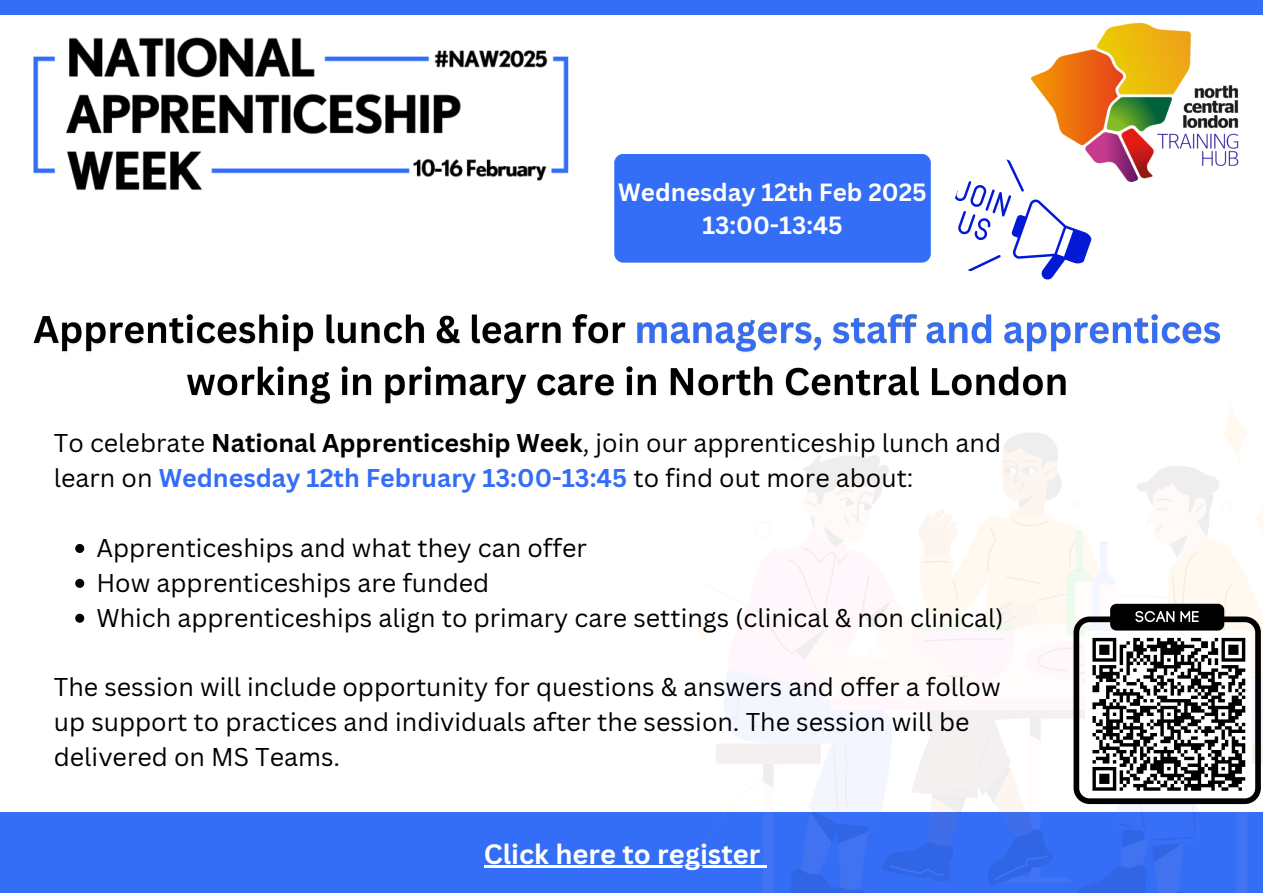
<style>
.page{position:relative;width:1263px;height:893px;background:#fff}
.page>*{position:absolute;margin:0;border:0;box-sizing:border-box;transform-origin:0 0}
.t1{font:700 27.22px "Canva Sans";color:#fff}
.t2{font:25.05px/34.9px "Canva Sans";color:#000}
.t3{font:700 24.22px "Canva Sans";color:#fff}
.s1{font-weight:700}
.s2{font-weight:700;color:#346ef7}
</style>
<div class="page">
<img style="left:33px;top:37px;width:536px;height:153px">
<div style="left:0;top:812px;width:1263px;height:81px;background:#346ef7"></div>
<hr style="left:484px;top:866px;width:276px;height:2px;background:#fff">
<img style="left:694px;top:402px;width:569px;height:491px">
<svg style="left:955px;top:159px;width:137px;height:121px"></svg>
<img style="left:1031px;top:24px;width:207px;height:157px">
<div style="left:614px;top:154px;width:317px;height:109px;background:#346ef7;border-radius:9px"></div>
<div style="left:0;top:0;width:1263px;height:15px;background:#346ef7"></div>
<div style="left:1110px;top:604px;width:114px;height:26px;background:#000;border-radius:6px"></div>
<svg style="left:1073px;top:611px;width:188px;height:193px"></svg>
<img style="left:33px;top:314px;width:1197px;height:94px">
<svg style="left:75px;top:544px;width:9px;height:9px"></svg>
<svg style="left:75px;top:579px;width:9px;height:9px"></svg>
<svg style="left:75px;top:614px;width:9px;height:9px"></svg>
<p class="t3" style="left:618px;top:175px;width:310px">Wednesday 12th Feb 2025</p>
<p class="t3" style="left:702px;top:208px;width:142px">13:00-13:45</p>
<p class="t2" style="left:54px;top:425px;width:949px">To celebrate <span class="s1">National Apprenticeship Week</span>, join our apprenticeship lunch and learn on <span class="s2">Wednesday 12th February 13:00-13:45</span> to find out more about:</p>
<p class="t2" style="left:96px;top:530px;width:492px">Apprenticeships and what they can offer</p>
<p class="t2" style="left:96px;top:564px;width:394px">How apprenticeships are funded</p>
<p class="t2" style="left:96px;top:599px;width:909px">Which apprenticeships align to primary care settings (clinical &amp; non clinical)</p>
<p class="t2" style="left:54px;top:669px;width:948px">The session will include opportunity for questions &amp; answers and offer a follow up support to practices and individuals after the session. The session will be delivered on MS Teams.</p>
<p class="t1" style="left:484px;top:835px;width:278px">Click here to register</p>
</div>
